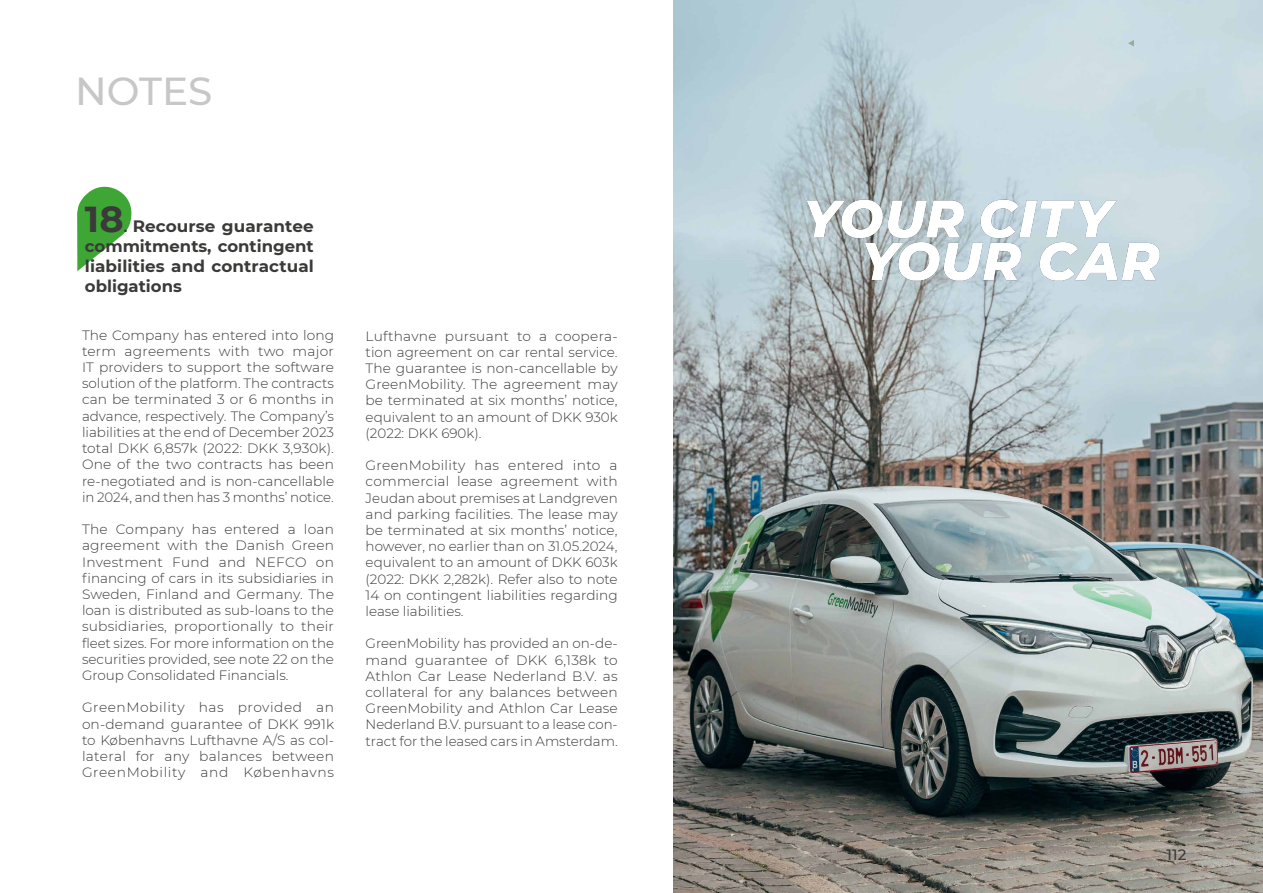
<style>
.page{position:relative;width:1263px;height:893px;background:#fff}
.page>*{position:absolute;margin:0;border:0;box-sizing:border-box;transform-origin:0 0}
.t1{font:500 39px "Montserrat";color:#c7c7c7}
.t2{font:700 36px "Montserrat";color:#3a3a39}
.t3{font:700 16.5px/19.8px "Montserrat";letter-spacing:.005em;color:#3a3a39;text-align:justify}
.t4{font:500 15px "Montserrat";color:#3a3a39}
.t5{font:300 13.5px/16.2px "Montserrat";color:#3a3a39;text-align:justify}
.s1{font-size:13.5px}
</style>
<div class="page">
<img style="left:673px;top:0;width:590px;height:893px">
<svg style="left:1128px;top:40px;width:6px;height:7px"></svg>
<svg style="left:77px;top:186px;width:55px;height:85px"></svg>
<img style="left:799px;top:187px;width:376px;height:106px">
<h1 class="t1" style="left:75px;top:64px;width:139px">NOTES</h1>
<h2 class="t2" style="left:85px;top:194px;width:40px">18</h2>
<p class="t3" style="left:85px;top:216px;width:230px;text-indent:39px"><span class="s1">.</span> Recourse guarantee commitments, contingent liabilities and contractual obligations</p>
<p class="t5" style="left:82px;top:326px;width:254px">The Company has entered into long term agreements with two major IT providers to support the software solution of the platform. The contracts can be terminated 3 or 6 months in advance, respectively. The Company’s liabilities at the end of December 2023 total DKK 6,857k (2022: DKK 3,930k).<br>One of the two contracts has been re-negotiated and is non-cancellable in 2024, and then has 3 months’ notice.</p>
<p class="t5" style="left:82px;top:521px;width:254px">The Company has entered a loan agreement with the Danish Green Investment Fund and NEFCO on financing of cars in its subsidiaries in Sweden, Finland and Germany. The loan is distributed as sub-loans to the subsidiaries, proportionally to their fleet sizes. For more information on the securities provided, see note 22 on the Group Consolidated Financials.</p>
<p class="t5" style="left:82px;top:699px;width:254px">GreenMobility has provided an on-demand guarantee of DKK 991k to Københavns Lufthavne A/S as col&shy;lateral for any balances between GreenMobility and Københavns</p>
<p class="t5" style="left:366px;top:327px;width:254px">Lufthavne pursuant to a coopera&shy;tion agreement on car rental service.<br>The guarantee is non-cancellable by GreenMobility. The agreement may be terminated at six months’ notice, equivalent to an amount of DKK 930k (2022: DKK 690k).</p>
<p class="t5" style="left:366px;top:457px;width:254px">GreenMobility has entered into a commercial lease agreement with Jeudan about premises at Landgreven and parking facilities. The lease may be terminated at six months’ notice, however, no earlier than on 31.05.2024, equivalent to an amount of DKK 603k (2022: DKK 2,282k). Refer also to note 14 on contingent liabilities regarding lease liabilities.</p>
<p class="t5" style="left:366px;top:635px;width:254px">GreenMobility has provided an on-de&shy;mand guarantee of DKK 6,138k to Athlon Car Lease Nederland B.V. as collateral for any balances between GreenMobility and Athlon Car Lease Nederland B.V. pursuant to a lease con&shy;tract for the leased cars in Amsterdam.</p>
<p class="t4" style="left:1166px;top:844px;width:22px">112</p>
</div>
